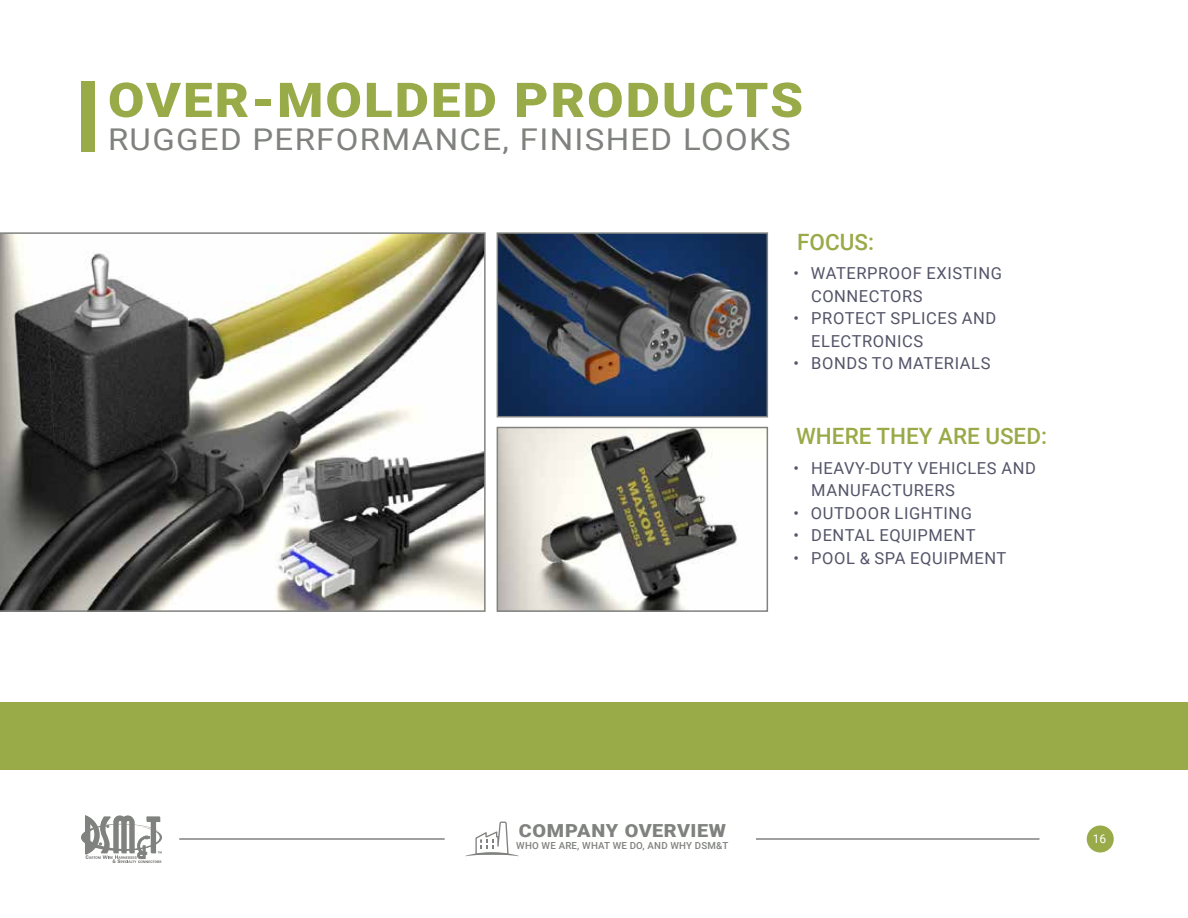
<style>
.page{position:relative;width:1188px;height:918px;background:#fff}
.page>*{position:absolute;margin:0;border:0;box-sizing:border-box;transform-origin:0 0}
.t1{font:900 48px "Roboto";letter-spacing:.04em;color:#99aa48;scale:1.1 1}
.t2{font:30px "Roboto";letter-spacing:.04em;color:#80827f;scale:1.1 1}
.t3{font:500 22.5px "Roboto";color:#99aa48}
.t4{font:900 18px "Roboto";letter-spacing:.025em;color:#80827f;scale:1.1 1}
.t5{font:16.5px/22.5px "Roboto";letter-spacing:.035em;color:#545469}
.t6{font:12px "Roboto";color:#fff}
.t7{font:500 9.75px "Roboto";letter-spacing:.02em;color:#80827f}
</style>
<div class="page">
<svg style="left:81px;top:815px;width:81px;height:48px"></svg>
<hr style="left:152px;top:821px;width:1px;height:31px;background:#80827f">
<div style="left:1087px;top:825px;width:27px;height:27px;background:#99aa48;border-radius:50%"></div>
<hr style="left:756px;top:838px;width:284px;height:2px;background:#80827f">
<hr style="left:179px;top:838px;width:266px;height:2px;background:#80827f">
<svg style="left:465px;top:822px;width:54px;height:34px"></svg>
<div style="left:81px;top:81px;width:13px;height:70px;background:#99aa48"></div>
<svg style="left:0;top:232px;width:486px;height:380px"></svg>
<img style="left:500px;top:235px;width:265px;height:179px">
<div style="left:497px;top:232px;width:271px;height:185px;border:2px solid #80827f"></div>
<img style="left:500px;top:430px;width:265px;height:179px">
<div style="left:497px;top:427px;width:271px;height:185px;border:2px solid #80827f"></div>
<div style="left:0;top:702px;width:1188px;height:68px;background:#99aa48"></div>
<h1 class="t1" style="left:108px;top:66px;width:633px">OVER-MOLDED PRODUCTS</h1>
<h2 class="t2" style="left:108px;top:118px;width:622px">RUGGED PERFORMANCE, FINISHED LOOKS</h2>
<h3 class="t3" style="left:797px;top:226px;width:78px">FOCUS:</h3>
<p class="t5" style="left:811px;top:262px;width:192px;text-indent:-18px">• WATERPROOF EXISTING<br>CONNECTORS</p>
<p class="t5" style="left:811px;top:307px;width:187px;text-indent:-18px">• PROTECT SPLICES AND<br>ELECTRONICS</p>
<p class="t5" style="left:793px;top:352px;width:199px">• BONDS TO MATERIALS</p>
<h3 class="t3" style="left:796px;top:421px;width:252px">WHERE THEY ARE USED:</h3>
<p class="t5" style="left:811px;top:456px;width:226px;text-indent:-18px">• HEAVY-DUTY VEHICLES AND<br>MANUFACTURERS</p>
<p class="t5" style="left:793px;top:501px;width:180px">• OUTDOOR LIGHTING</p>
<p class="t5" style="left:793px;top:523px;width:184px">• DENTAL EQUIPMENT</p>
<p class="t5" style="left:793px;top:546px;width:214px">• POOL &amp; SPA EQUIPMENT</p>
<p class="t4" style="left:519px;top:818px;width:190px">COMPANY OVERVIEW</p>
<p class="t7" style="left:516px;top:839px;width:214px">WHO WE ARE, WHAT WE DO, AND WHY DSM&amp;T</p>
<p class="t6" style="left:1093px;top:831px;width:15px">16</p>
</div>
